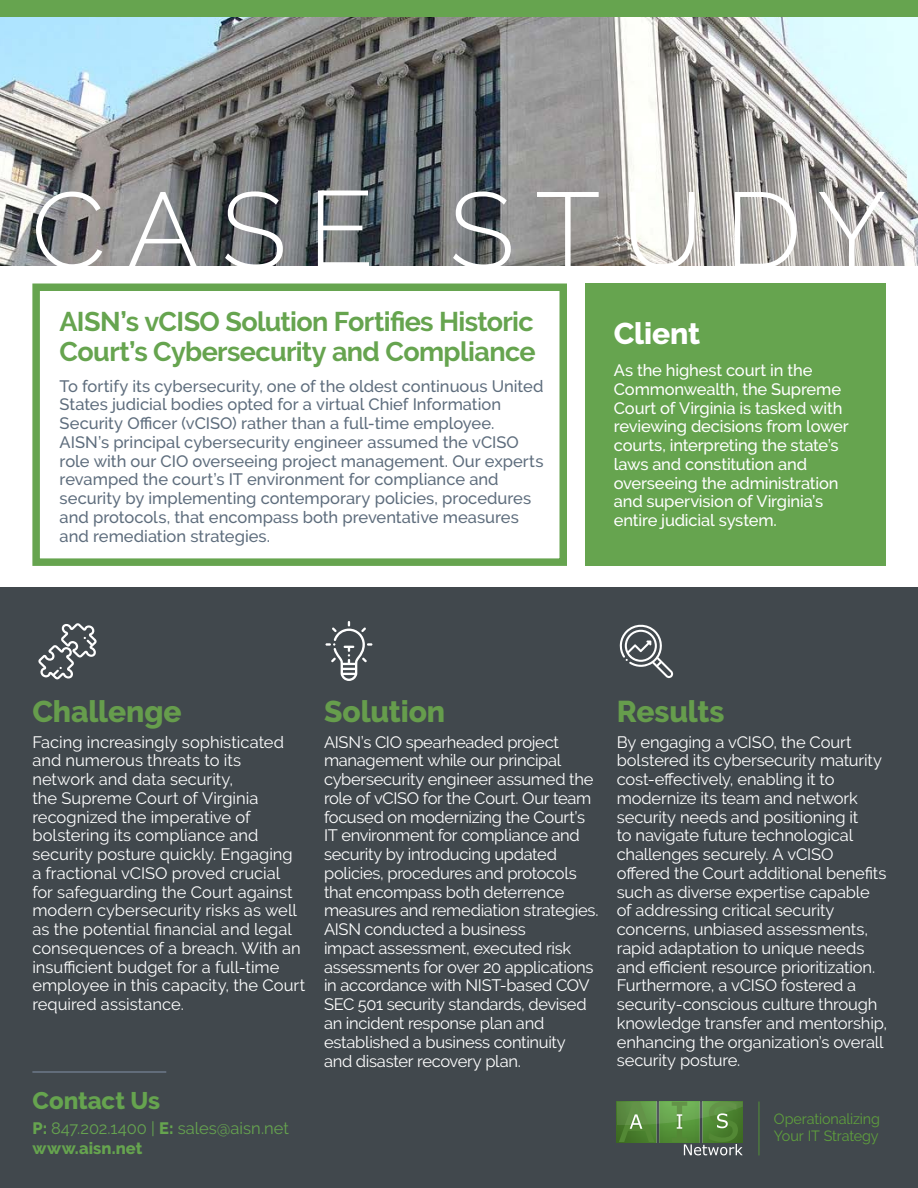
<style>
.page{position:relative;width:918px;height:1188px;background:#fff}
.page>*{position:absolute;margin:0;border:0;box-sizing:border-box;transform-origin:0 0}
.t1{font:300 108px "Raleway";letter-spacing:.195em;color:#fff}
.t2{font:800 30px "Raleway";letter-spacing:-.005em;color:#669d4c}
.t3{font:800 30px "Raleway";letter-spacing:-.005em;color:#fff}
.t4{font:700 27px/30px "Raleway";letter-spacing:-.025em;color:#66a44f}
.t5{font:800 24px "Raleway";color:#66a44f}
.t6{font:16.5px/18.8px "Raleway";letter-spacing:-.01em;color:#fff}
.t7{font:500 16.5px/18.8px "Raleway";color:#5e6d7d}
.t8{font:500 16.5px/18.8px "Raleway";letter-spacing:-.01em;color:#fff}
.t9{font:16.5px/19.8px "Raleway";color:#66a44f}
.t10{font:14.7px/16.8px "Raleway";letter-spacing:-.01em;color:#5fa03d}
.s1{font-weight:800}
</style>
<div class="page">
<img style="left:0;top:16px;width:918px;height:250px">
<div style="left:585px;top:284px;width:301px;height:282px;background:#66a44f"></div>
<div style="left:0;top:588px;width:918px;height:600px;background:#41484d"></div>
<svg style="left:617px;top:1102px;width:126px;height:53px"></svg>
<hr style="left:759px;top:1102px;width:1px;height:53px;background:#539037">
<div style="left:0;top:0;width:918px;height:16px;background:#66a44f"></div>
<div style="left:32px;top:284px;width:535px;height:282px;border:8px solid #66a44f"></div>
<svg style="left:325px;top:621px;width:47px;height:60px"></svg>
<svg style="left:38px;top:623px;width:59px;height:56px"></svg>
<svg style="left:619px;top:624px;width:55px;height:54px"></svg>
<hr style="left:32px;top:1071px;width:134px;height:2px;background:#6d798a">
<h1 class="t1" style="left:31px;top:168px;width:857px">CASE STUDY</h1>
<h3 class="t4" style="left:60px;top:306px;width:478px">AISN’s vCISO Solution Fortifies Historic<br>Court’s Cybersecurity and Compliance</h3>
<p class="t7" style="left:60px;top:377px;width:485px">To fortify its cybersecurity, one of the oldest continuous United States judicial bodies opted for a virtual Chief Information Security Officer (vCISO) rather than a full-time employee.<br>AISN’s principal cybersecurity engineer assumed the vCISO role with our CIO overseeing project management. Our experts revamped the court’s IT environment for compliance and security by implementing contemporary policies, procedures and protocols, that encompass both preventative measures and remediation strategies.</p>
<h2 class="t3" style="left:614px;top:316px;width:88px">Client</h2>
<p class="t8" style="left:614px;top:361px;width:236px">As the highest court in the<br>Commonwealth, the Supreme<br>Court of Virginia is tasked with reviewing decisions from lower courts, interpreting the state’s laws and constitution and overseeing the administration and supervision of Virginia’s entire judicial system.</p>
<h2 class="t2" style="left:32px;top:695px;width:151px">Challenge</h2>
<p class="t6" style="left:32px;top:732px;width:274px">Facing increasingly sophisticated and numerous threats to its network and data security,<br>the Supreme Court of Virginia recognized the imperative of bolstering its compliance and security posture quickly. Engaging a fractional vCISO proved crucial<br>for safeguarding the Court against modern cybersecurity risks as well as the potential financial and legal consequences of a breach. With an insufficient budget for a full-time employee in this capacity, the Court required assistance.</p>
<h3 class="t5" style="left:33px;top:1087px;width:129px">Contact Us</h3>
<p class="t9" style="left:33px;top:1118px;width:258px"><span class="s1">P:</span> 847.202.1400 | <span class="s1">E:</span> sales@aisn.net <span class="s1">www.aisn.net</span></p>
<h2 class="t2" style="left:324px;top:695px;width:123px">Solution</h2>
<p class="t6" style="left:324px;top:732px;width:276px">AISN’s CIO spearheaded project management while our principal cybersecurity engineer assumed the role of vCISO for the Court. Our team focused on modernizing the Court’s IT environment for compliance and security by introducing updated policies, procedures and protocols that encompass both deterrence measures and remediation strategies.<br>AISN conducted a business<br>impact assessment, executed risk assessments for over 20 applications in accordance with NIST-based COV SEC 501 security standards, devised an incident response plan and established a business continuity<br>and disaster recovery plan.</p>
<h2 class="t2" style="left:617px;top:695px;width:109px">Results</h2>
<p class="t6" style="left:617px;top:732px;width:272px">By engaging a vCISO, the Court bolstered its cybersecurity maturity cost-effectively, enabling it to modernize its team and network security needs and positioning it<br>to navigate future technological challenges securely. A vCISO offered the Court additional benefits such as diverse expertise capable of addressing critical security concerns, unbiased assessments, rapid adaptation to unique needs and efficient resource prioritization.<br>Furthermore, a vCISO fostered a security-conscious culture through knowledge transfer and mentorship, enhancing the organization’s overall security posture.</p>
<p class="t10" style="left:774px;top:1110px;width:108px">Operationalizing<br>Your IT Strategy</p>
</div>
